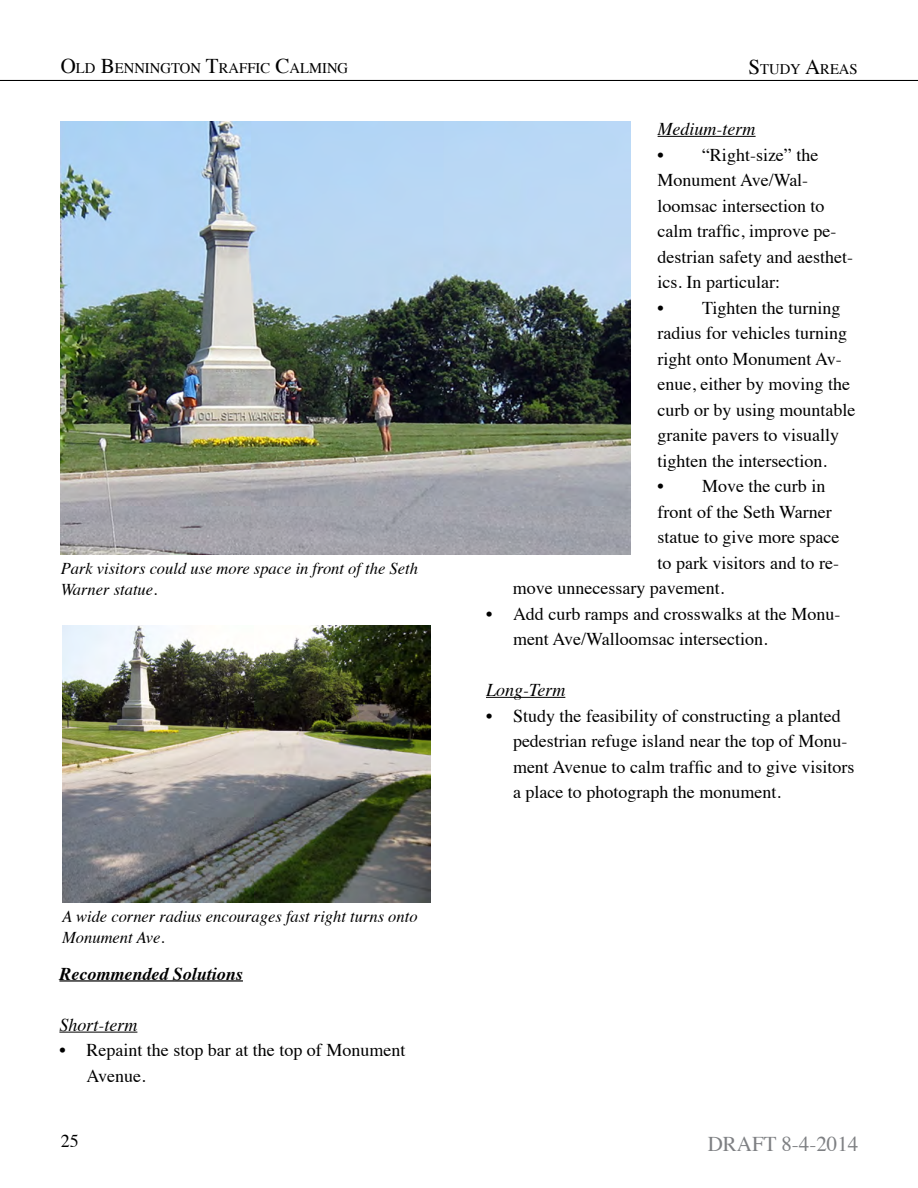
<style>
.page{position:relative;width:918px;height:1188px;background:#fff}
.page>*{position:absolute;margin:0;border:0;box-sizing:border-box;transform-origin:0 0}
.t1{font:21px "Times";color:#7e8083}
.Main_text_body{font:18px/25.5px "Times";color:#000}
.Italic_Heading{font:italic 18px "Times";color:#000}
.Italic_Heading-2{font:italic 700 18px "Times";color:#000}
.Picture_Caption{font:italic 16.5px/21px "Times";color:#000}
.t2{font:14.7px "Times";color:#000}
.s1{font-size:21px}
</style>
<div class="page">
<img style="left:62px;top:626px;width:369px;height:277px">
<img style="left:61px;top:122px;width:570px;height:432px">
<hr style="left:0;top:80px;width:918px;height:1px;background:#000">
<hr style="left:59px;top:980px;width:184px;height:2px;background:#000">
<hr style="left:59px;top:1032px;width:78px;height:1px;background:#000">
<hr style="left:658px;top:136px;width:98px;height:1px;background:#000">
<hr style="left:486px;top:697px;width:79px;height:1px;background:#000">
<p class="t2" style="left:61px;top:55px;width:169px"><span class="s1">O</span>LD <span class="s1">B</span>ENNINGTON <span class="s1">T</span>RAFF</p>
<p class="t2" style="left:256px;top:55px;width:94px">IC <span class="s1">C</span>ALMING</p>
<p class="t2" style="left:748px;top:55px;width:101px"><span class="s1">S</span>TUDY <span class="s1">A</span>REAS</p>
<p class="Picture_Caption" style="left:61px;top:557px;width:359px">Park visitors could use more space in front of the Seth<br>Warner statue.</p>
<p class="Picture_Caption" style="left:62px;top:905px;width:357px">A wide corner radius encourages fast right turns onto<br>Monument Ave.</p>
<p class="Italic_Heading-2" style="left:59px;top:957px;width:185px">Recommended Solutions</p>
<p class="Italic_Heading" style="left:59px;top:1009px;width:79px">Short-term</p>
<p class="Main_text_body" style="left:86px;top:1036px;width:320px;text-indent:-27px">• Repaint the stop bar at the top of Monument<br>Avenue.</p>
<p class="Main_text_body" style="left:61px;top:1127px;width:19px">25</p>
<p class="Italic_Heading" style="left:658px;top:113px;width:99px">Medium-term</p>
<p class="Main_text_body" style="left:658px;top:140px;width:197px">• “Right-size” the<br>Monument Ave/Wal&shy;loomsac intersection to calm traffic, improve pe&shy;destrian safety and aesthet&shy;ics. In particular:</p>
<p class="Main_text_body" style="left:658px;top:293px;width:199px">• Tighten the turning radius for vehicles turning right onto Monument Av&shy;enue, either by moving the curb or by using mountable granite pavers to visually tighten the intersection.</p>
<p class="Main_text_body" style="left:658px;top:472px;width:169px">• Move the curb in</p>
<p class="Main_text_body" style="left:658px;top:497px;width:176px">front of the Seth Warner</p>
<p class="Main_text_body" style="left:658px;top:523px;width:183px">statue to give more space</p>
<p class="Main_text_body" style="left:658px;top:548px;width:183px">to park visitors and to re-</p>
<p class="Main_text_body" style="left:513px;top:574px;width:213px">move unnecessary pavement.</p>
<p class="Main_text_body" style="left:513px;top:599px;width:329px;text-indent:-27px">• Add curb ramps and crosswalks at the Monu&shy;ment Ave/Walloomsac intersection.</p>
<p class="Italic_Heading" style="left:486px;top:674px;width:81px">Long-Term</p>
<p class="Main_text_body" style="left:513px;top:701px;width:343px;text-indent:-27px">• Study the feasibility of constructing a planted pedestrian refuge island near the top of Monu&shy;ment Avenue to calm traffic and to give visitors a place to photograph the monument.</p>
<p class="t1" style="left:708px;top:1124px;width:152px">DRAFT 8-4-2014</p>
</div>
